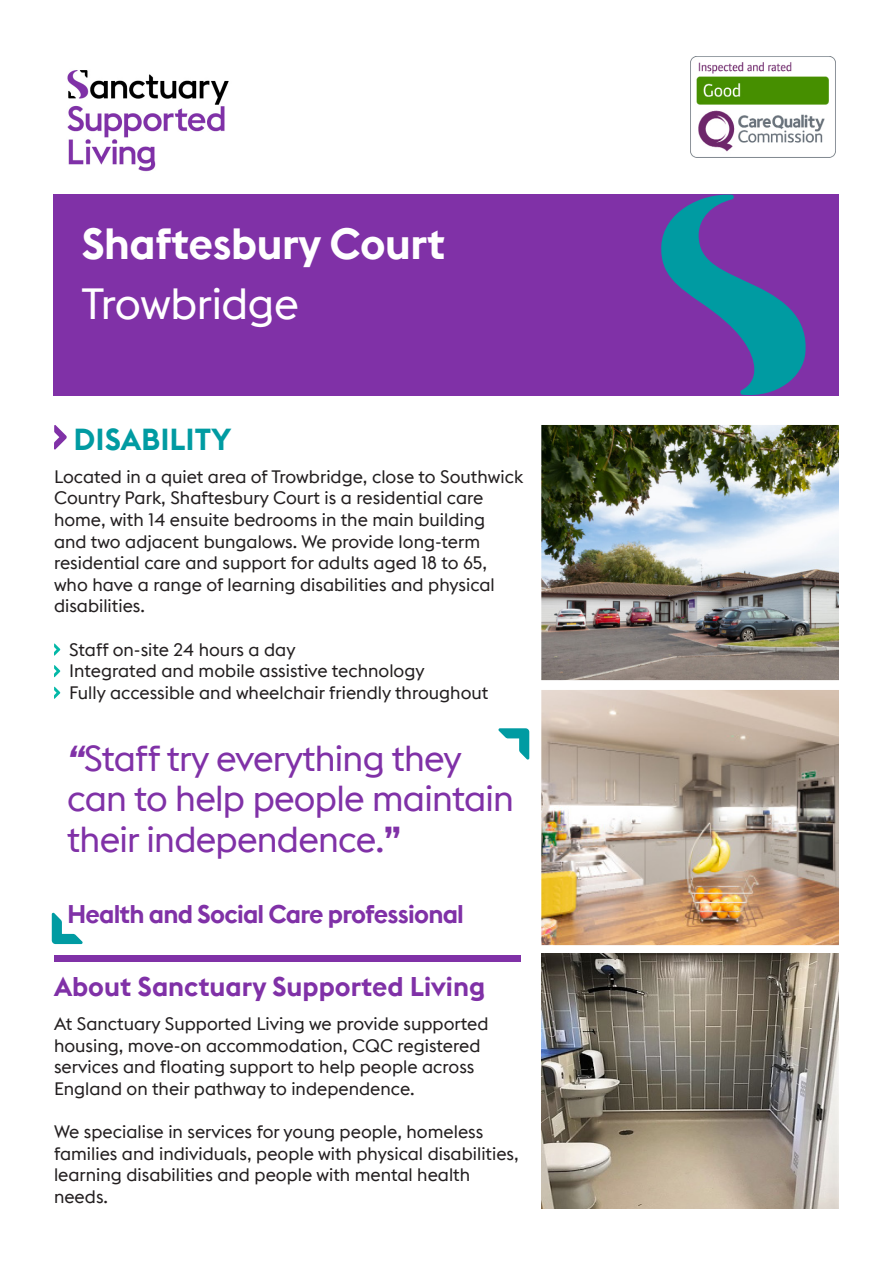
<style>
.page{position:relative;width:893px;height:1263px;background:#fff}
.page>*{position:absolute;margin:0;border:0;box-sizing:border-box;transform-origin:0 0}
.t1{font:600 43.5px "Euclid Flex B";letter-spacing:-.01em;color:#fff}
.t2{font:43.5px "Euclid Flex B";letter-spacing:-.01em;color:#fff}
.t3{font:36px/40.7px "Euclid Flex B";letter-spacing:-.02em;color:#8031a7}
.t4{font:600 30.3px "Euclid Flex B";color:#009ba2}
.t5{font:600 27px "Euclid Flex B";color:#8031a7}
.t6{font:600 25.5px "Euclid Flex B";letter-spacing:-.03em;color:#8031a7}
.t7{font:18px/21.6px "Euclid Flex B";color:#231f20}
.s1{font-weight:600;font-style:italic}
.s2{font-weight:600}
</style>
<div class="page">
<svg style="left:541px;top:945px;width:298px;height:9px"></svg>
<div style="left:54px;top:956px;width:467px;height:6px;background:#8031a7"></div>
<div style="left:54px;top:194px;width:785px;height:201px;background:#8031a7"></div>
<svg style="left:54px;top:425px;width:13px;height:25px"></svg>
<svg style="left:54px;top:643px;width:6px;height:13px"></svg>
<svg style="left:54px;top:665px;width:6px;height:12px"></svg>
<svg style="left:54px;top:687px;width:6px;height:12px"></svg>
<img style="left:541px;top:425px;width:298px;height:255px">
<svg style="left:660px;top:194px;width:148px;height:202px"></svg>
<svg style="left:498px;top:728px;width:31px;height:32px"></svg>
<svg style="left:52px;top:912px;width:31px;height:32px"></svg>
<img style="left:67px;top:70px;width:162px;height:102px">
<img style="left:690px;top:57px;width:145px;height:100px">
<img style="left:541px;top:690px;width:298px;height:255px">
<img style="left:541px;top:954px;width:298px;height:255px">
<p class="t1" style="left:81px;top:216px;width:365px">Shaftesbury Court</p>
<p class="t2" style="left:81px;top:278px;width:219px">Trowbridge</p>
<p class="t4" style="left:74px;top:420px;width:160px">DISABILITY</p>
<p class="t7" style="left:54px;top:466px;width:471px">Located in a quiet area of Trowbridge, close to Southwick Country Park, Shaftesbury Court is a residential care home, with 14 ensuite bedrooms in the main building<br>and two adjacent bungalows. We provide long-term residential care and support for adults aged 18 to 65, who have a range of learning disabilities and physical disabilities.</p>
<p class="t7" style="left:69px;top:639px;width:228px">Staff on-site 24 hours a day</p>
<p class="t7" style="left:69px;top:660px;width:357px">Integrated and mobile assistive technology</p>
<p class="t7" style="left:69px;top:682px;width:421px">Fully accessible and wheelchair friendly throughout</p>
<p class="t3" style="left:67px;top:738px;width:448px"><span class="s1">“</span>Staff try everything they can to help people maintain their independence.<span class="s2">”</span></p>
<p class="t6" style="left:67px;top:898px;width:398px">Health and Social Care professional</p>
<p class="t5" style="left:54px;top:969px;width:433px">About Sanctuary Supported Living</p>
<p class="t7" style="left:54px;top:1013px;width:436px">At Sanctuary Supported Living we provide supported housing, move-on accommodation, CQC registered services and floating support to help people across England on their pathway to independence.</p>
<p class="t7" style="left:54px;top:1121px;width:466px">We specialise in services for young people, homeless families and individuals, people with physical disabilities, learning disabilities and people with mental health needs.</p>
</div>
